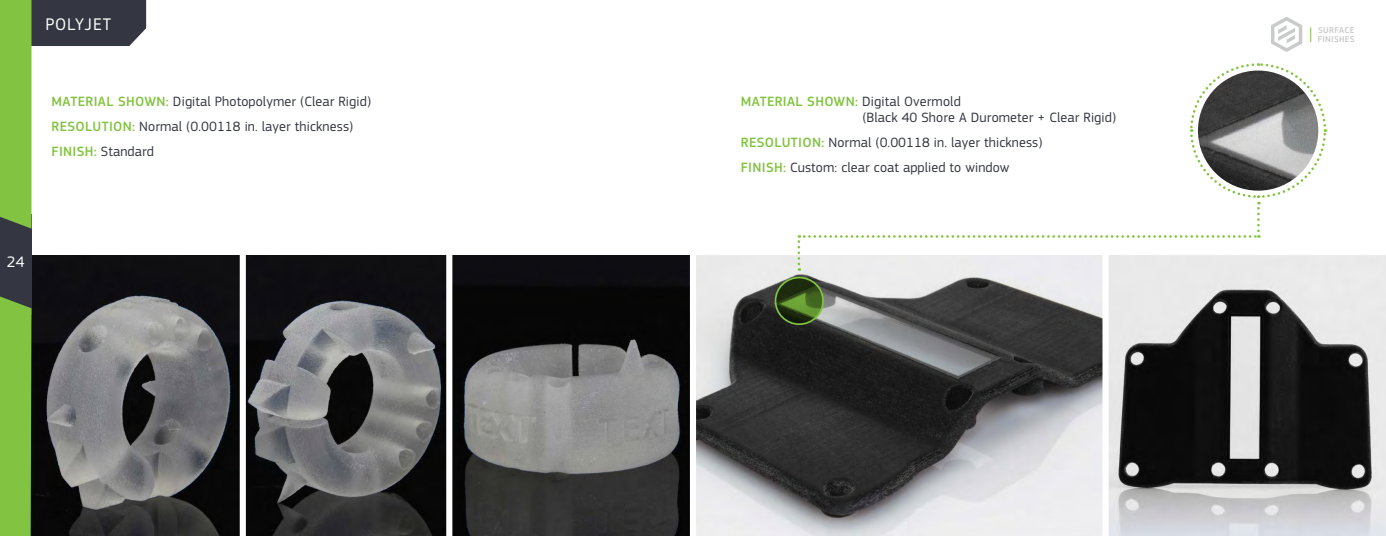
<style>
.page{position:relative;width:1386px;height:536px;background:#fff}
.page>*{position:absolute;margin:0;border:0;box-sizing:border-box;transform-origin:0 0}
.t1{font:17.5px "PF Square Sans Pro";letter-spacing:.045em;color:#fff}
.t2{font:15.75px "PF Square Sans Pro";color:#fff}
.t3{font:14px/24.9px "PF Square Sans Pro";letter-spacing:.01em;color:#343741}
.t4{font:500 8.75px/8.8px "PF Square Sans Pro";letter-spacing:.04em;color:#c7c9c8}
.s1{font-weight:500;color:#82c341}
</style>
<div class="page">
<img style="left:32px;top:255px;width:1354px;height:281px">
<svg style="left:246px;top:255px;width:200px;height:281px;background:#474749"></svg>
<svg style="left:452px;top:255px;width:238px;height:281px;background:#444445"></svg>
<div style="left:240px;top:251px;width:6px;height:285px;background:#fff"></div>
<div style="left:446px;top:251px;width:6px;height:285px;background:#fff"></div>
<div style="left:0;top:214px;width:32px;height:100px;background:#343741"></div>
<div style="left:0;top:296px;width:32px;height:240px;background:#82c341"></div>
<svg style="left:0;top:0;width:146px;height:228px"></svg>
<svg style="left:1271px;top:17px;width:31px;height:35px"></svg>
<svg style="left:1310px;top:27px;width:1px;height:15px"></svg>
<svg style="left:776px;top:278px;width:47px;height:46px;background:#39561c"></svg>
<div style="left:775px;top:276px;width:49px;height:49px;border:2px solid #82c341;border-radius:50%"></div>
<div style="left:1102px;top:251px;width:7px;height:285px;background:#fff"></div>
<div style="left:690px;top:248px;width:6px;height:288px;background:#fff"></div>
<svg style="left:798px;top:63px;width:530px;height:208px"></svg>
<p class="t1" style="left:46px;top:14px;width:67px">POLYJET</p>
<p class="t3" style="left:52px;top:89px;width:321px"><span class="s1">MATERIAL SHOWN:</span> Digital Photopolymer (Clear Rigid)<br><span class="s1">RESOLUTION:</span> Normal (0.00118 in. layer thickness)<br><span class="s1">FINISH:</span> Standard</p>
<p class="t3" style="left:862px;top:93px;width:255px;line-height:16.6px;text-indent:-122px"><span class="s1">MATERIAL SHOWN:</span> Digital Overmold<br>(Black 40 Shore A Durometer + Clear Rigid)</p>
<p class="t3" style="left:741px;top:130px;width:303px"><span class="s1">RESOLUTION:</span> Normal (0.00118 in. layer thickness)<br><span class="s1">FINISH:</span> Custom: clear coat applied to window</p>
<p class="t2" style="left:7px;top:252px;width:19px">24</p>
<p class="t4" style="left:1318px;top:26px;width:38px">SURFACE<br>FINISHES</p>
</div>
